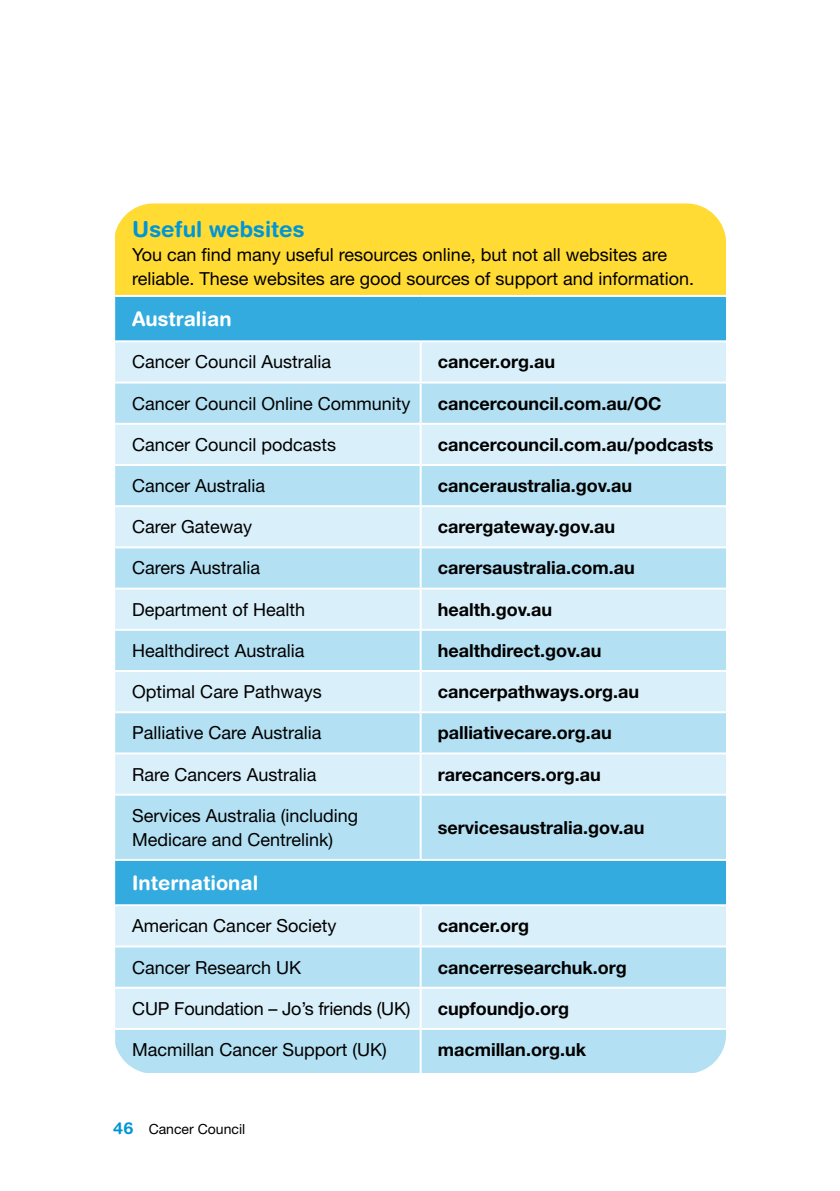
<style>
.page{position:relative;width:840px;height:1191px;background:#fff}
.page>*{position:absolute;margin:0;border:0;box-sizing:border-box;transform-origin:0 0}
.t1{font:700 22px "Helvetica Rounded LT Std";color:#0096d6}
.t2{font:700 20px "Helvetica Rounded LT Std";color:#fff}
.t3{font:18px/24px "Helvetica Neue LT Std";color:#000}
.t4{font:700 18px "Helvetica Neue LT Std";color:#000}
.t5{font:14px "Helvetica Neue LT Std";color:#000}
.s1{font-family:"Helvetica Rounded LT Std";font-weight:700;font-size:16.4px;color:#0096d6}
</style>
<div class="page">
<div style="left:115px;top:203px;width:610px;height:93px;background:#ffdb33"></div>
<div style="left:115px;top:297px;width:610px;height:43px;background:#33abdf"></div>
<div style="left:115px;top:342px;width:610px;height:39px;background:#d9eff9"></div>
<svg style="left:115px;top:383px;width:610px;height:690px;background:#bbe3f4"></svg>
<hr style="left:115px;top:295px;width:305px;height:2px;background:#fff">
<hr style="left:420px;top:295px;width:305px;height:2px;background:#fff">
<hr style="left:419px;top:342px;width:2px;height:39px;background:#fff">
<hr style="left:419px;top:383px;width:2px;height:40px;background:#fff">
<hr style="left:115px;top:423px;width:305px;height:2px;background:#fff">
<hr style="left:420px;top:423px;width:305px;height:2px;background:#fff">
<hr style="left:419px;top:425px;width:2px;height:39px;background:#fff">
<hr style="left:115px;top:464px;width:305px;height:2px;background:#fff">
<hr style="left:420px;top:464px;width:305px;height:2px;background:#fff">
<hr style="left:419px;top:466px;width:2px;height:39px;background:#fff">
<hr style="left:115px;top:505px;width:305px;height:2px;background:#fff">
<hr style="left:420px;top:505px;width:305px;height:2px;background:#fff">
<hr style="left:419px;top:507px;width:2px;height:39px;background:#fff">
<hr style="left:115px;top:546px;width:305px;height:2px;background:#fff">
<hr style="left:420px;top:546px;width:305px;height:2px;background:#fff">
<hr style="left:419px;top:548px;width:2px;height:39px;background:#fff">
<hr style="left:115px;top:587px;width:305px;height:2px;background:#fff">
<hr style="left:420px;top:587px;width:305px;height:2px;background:#fff">
<hr style="left:419px;top:589px;width:2px;height:40px;background:#fff">
<hr style="left:115px;top:629px;width:305px;height:2px;background:#fff">
<hr style="left:420px;top:629px;width:305px;height:2px;background:#fff">
<hr style="left:419px;top:631px;width:2px;height:39px;background:#fff">
<hr style="left:115px;top:670px;width:305px;height:2px;background:#fff">
<hr style="left:420px;top:670px;width:305px;height:2px;background:#fff">
<hr style="left:419px;top:672px;width:2px;height:39px;background:#fff">
<hr style="left:115px;top:711px;width:305px;height:2px;background:#fff">
<hr style="left:420px;top:711px;width:305px;height:2px;background:#fff">
<hr style="left:419px;top:713px;width:2px;height:39px;background:#fff">
<hr style="left:115px;top:752px;width:305px;height:2px;background:#fff">
<hr style="left:420px;top:752px;width:305px;height:2px;background:#fff">
<hr style="left:419px;top:754px;width:2px;height:39px;background:#fff">
<hr style="left:115px;top:793px;width:305px;height:2px;background:#fff">
<hr style="left:420px;top:793px;width:305px;height:2px;background:#fff">
<hr style="left:419px;top:795px;width:2px;height:64px;background:#fff">
<hr style="left:115px;top:859px;width:305px;height:2px;background:#fff">
<hr style="left:420px;top:859px;width:305px;height:2px;background:#fff">
<hr style="left:115px;top:904px;width:305px;height:2px;background:#fff">
<hr style="left:420px;top:904px;width:305px;height:2px;background:#fff">
<hr style="left:419px;top:906px;width:2px;height:39px;background:#fff">
<hr style="left:115px;top:945px;width:305px;height:2px;background:#fff">
<hr style="left:420px;top:945px;width:305px;height:2px;background:#fff">
<hr style="left:419px;top:947px;width:2px;height:39px;background:#fff">
<hr style="left:115px;top:986px;width:305px;height:2px;background:#fff">
<hr style="left:420px;top:986px;width:305px;height:2px;background:#fff">
<hr style="left:419px;top:988px;width:2px;height:40px;background:#fff">
<hr style="left:115px;top:1028px;width:305px;height:2px;background:#fff">
<hr style="left:420px;top:1028px;width:305px;height:2px;background:#fff">
<hr style="left:419px;top:1030px;width:2px;height:43px;background:#fff">
<p class="t1" style="left:132px;top:215px;width:174px">Useful websites</p>
<p class="t3" style="left:132px;top:242px;width:563px">You can find many useful resources online, but not all websites are reliable. These websites are good sources of support and information.</p>
<p class="t2" style="left:132px;top:307px;width:101px">Australian</p>
<p class="t3" style="left:132px;top:350px;width:200px">Cancer Council Australia</p>
<p class="t4" style="left:437px;top:351px;width:119px">cancer.org.au</p>
<p class="t3" style="left:132px;top:391px;width:280px">Cancer Council Online Community</p>
<p class="t4" style="left:437px;top:392px;width:225px">cancercouncil.com.au/OC</p>
<p class="t3" style="left:132px;top:432px;width:205px">Cancer Council podcasts</p>
<p class="t4" style="left:437px;top:433px;width:277px">cancercouncil.com.au/podcasts</p>
<p class="t3" style="left:132px;top:473px;width:134px">Cancer Australia</p>
<p class="t4" style="left:437px;top:474px;width:196px">canceraustralia.gov.au</p>
<p class="t3" style="left:132px;top:514px;width:121px">Carer Gateway</p>
<p class="t4" style="left:437px;top:515px;width:179px">carergateway.gov.au</p>
<p class="t3" style="left:132px;top:556px;width:129px">Carers Australia</p>
<p class="t4" style="left:437px;top:557px;width:198px">carersaustralia.com.au</p>
<p class="t3" style="left:132px;top:597px;width:174px">Department of Health</p>
<p class="t4" style="left:437px;top:598px;width:116px">health.gov.au</p>
<p class="t3" style="left:132px;top:638px;width:174px">Healthdirect Australia</p>
<p class="t4" style="left:437px;top:639px;width:165px">healthdirect.gov.au</p>
<p class="t3" style="left:132px;top:679px;width:191px">Optimal Care Pathways</p>
<p class="t4" style="left:437px;top:680px;width:203px">cancerpathways.org.au</p>
<p class="t3" style="left:132px;top:720px;width:190px">Palliative Care Australia</p>
<p class="t4" style="left:437px;top:722px;width:175px">palliativecare.org.au</p>
<p class="t3" style="left:132px;top:762px;width:185px">Rare Cancers Australia</p>
<p class="t4" style="left:437px;top:763px;width:165px">rarecancers.org.au</p>
<p class="t3" style="left:132px;top:803px;width:227px">Services Australia (including<br>Medicare and Centrelink)</p>
<p class="t4" style="left:437px;top:816px;width:208px">servicesaustralia.gov.au</p>
<p class="t2" style="left:132px;top:870px;width:127px">International</p>
<p class="t3" style="left:132px;top:913px;width:206px">American Cancer Society</p>
<p class="t4" style="left:437px;top:914px;width:93px">cancer.org</p>
<p class="t3" style="left:132px;top:955px;width:170px">Cancer Research UK</p>
<p class="t4" style="left:437px;top:956px;width:191px">cancerresearchuk.org</p>
<p class="t3" style="left:132px;top:996px;width:280px">CUP Foundation – Jo’s friends (UK)</p>
<p class="t4" style="left:437px;top:997px;width:133px">cupfoundjo.org</p>
<p class="t3" style="left:132px;top:1037px;width:256px">Macmillan Cancer Support (UK)</p>
<p class="t4" style="left:437px;top:1038px;width:150px">macmillan.org.uk</p>
<p class="t5" style="left:113px;top:1120px;width:133px"><span class="s1">46</span> Cancer Council</p>
</div>
